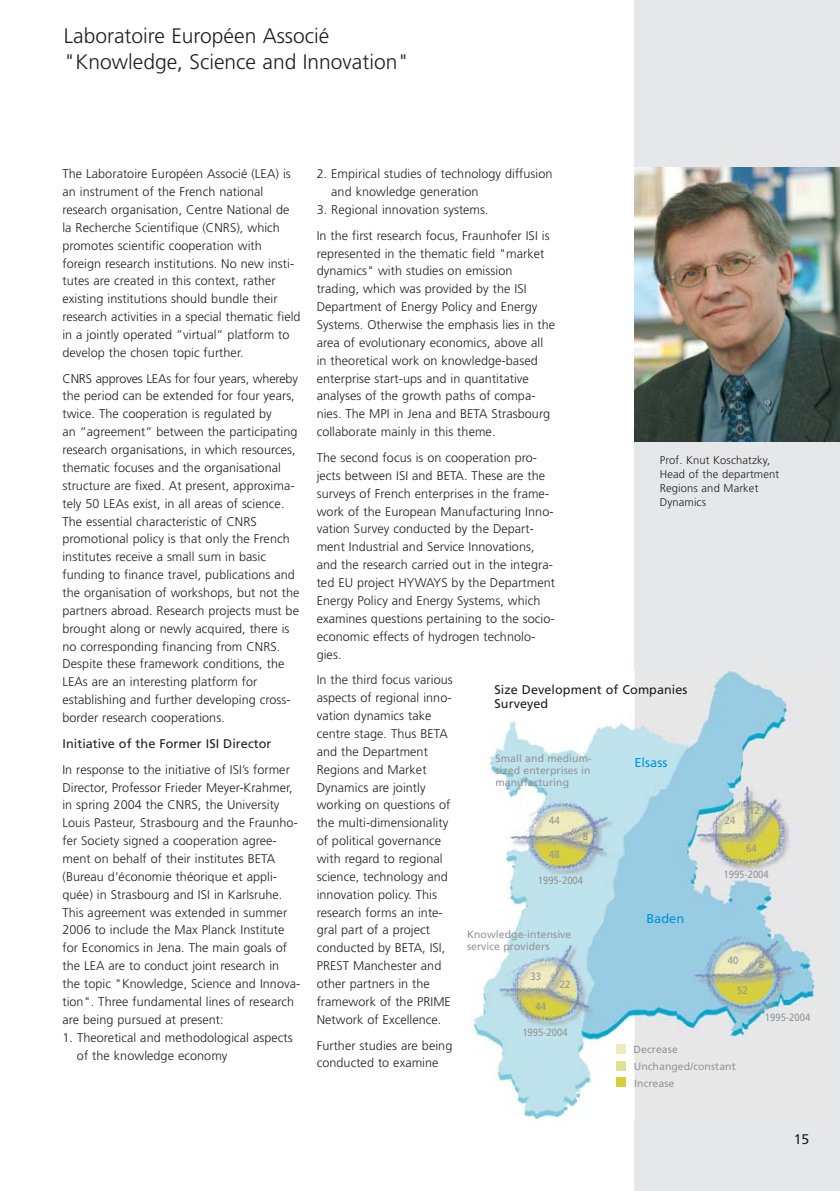
<style>
.page{position:relative;width:840px;height:1191px;background:#fff}
.page>*{position:absolute;margin:0;border:0;box-sizing:border-box;transform-origin:0 0}
.t1{font:300 21px/25.8px "Frutiger";color:#231f20}
.t2{font:14px "Frutiger";color:#231f20}
.t3{font:12.8px "Frutiger";color:#0095d9}
.t4{font:300 12.6px/17.8px "Frutiger";letter-spacing:.005em;color:#231f20}
.t5{font:12.6px/14px "Frutiger";letter-spacing:.005em;color:#231f20}
.t6{font:300 11.2px/13.8px "Frutiger";letter-spacing:.01em;color:#231f20}
.t7{font:10.6px "Frutiger";color:#939598;scale:.9 1}
.t8{font:10.4px/11.8px "Frutiger";letter-spacing:.005em;color:#939598}
</style>
<div class="page">
<div style="left:634px;top:0;width:205px;height:1191px;background:#e6e7e8"></div>
<img style="left:634px;top:168px;width:205px;height:273px">
<img style="left:472px;top:669px;width:343px;height:452px">
<div style="left:616px;top:1077px;width:10px;height:10px;background:#d7d03e"></div>
<div style="left:616px;top:1060px;width:10px;height:10px;background:#e3df94"></div>
<div style="left:616px;top:1044px;width:10px;height:10px;background:#eeecbd"></div>
<h1 class="t1" style="left:64px;top:24px;width:346px">Laboratoire Européen Associé "Knowledge, Science and Innovation"</h1>
<p class="t4" style="left:62px;top:166px;width:239px">The Laboratoire Européen Associé (LEA) is an instrument of the French national research organisation, Centre National de la Recherche Scientifique (CNRS), which promotes scientific cooperation with foreign research institutions. No new insti&shy;tutes are created in this context, rather existing institutions should bundle their research activities in a special thematic field in a jointly operated ”virtual” platform to develop the chosen topic further.</p>
<p class="t4" style="left:62px;top:370px;width:238px">CNRS approves LEAs for four years, whereby the period can be extended for four years, twice. The cooperation is regulated by<br>an “agreement” between the participating research organisations, in which resources, thematic focuses and the organisational structure are fixed. At present, approxima&shy;tely 50 LEAs exist, in all areas of science.<br>The essential characteristic of CNRS promotional policy is that only the French institutes receive a small sum in basic funding to finance travel, publications and the organisation of workshops, but not the partners abroad. Research projects must be brought along or newly acquired, there is no corresponding financing from CNRS.<br>Despite these framework conditions, the LEAs are an interesting platform for establishing and further developing cross&shy;border research cooperations.</p>
<p class="t5" style="left:62px;top:737px;width:210px">Initiative of the Former ISI Director</p>
<p class="t4" style="left:62px;top:761px;width:239px">In response to the initiative of ISI’s former Director, Professor Frieder Meyer-Krahmer, in spring 2004 the CNRS, the University Louis Pasteur, Strasbourg and the Fraunho&shy;fer Society signed a cooperation agree&shy;ment on behalf of their institutes BETA (Bureau d’économie théorique et appli&shy;quée) in Strasbourg and ISI in Karlsruhe.<br>This agreement was extended in summer 2006 to include the Max Planck Institute for Economics in Jena. The main goals of the LEA are to conduct joint research in<br>the topic "Knowledge, Science and Innova&shy;tion". Three fundamental lines of research are being pursued at present:</p>
<p class="t4" style="left:77px;top:1029px;width:217px;text-indent:-15px">1. Theoretical and methodological aspects of the knowledge economy</p>
<p class="t4" style="left:331px;top:166px;width:222px;text-indent:-15px">2. Empirical studies of technology diffusion and knowledge generation</p>
<p class="t4" style="left:316px;top:198px;width:234px;line-height:25.8px">3. Regional innovation systems.<br>In the first research focus, Fraunhofer ISI is</p>
<p class="t4" style="left:316px;top:245px;width:240px">represented in the thematic field "market dynamics" with studies on emission trading, which was provided by the ISI Department of Energy Policy and Energy Systems. Otherwise the emphasis lies in the area of evolutionary economics, above all in theoretical work on knowledge-based enterprise start-ups and in quantitative analyses of the growth paths of compa&shy;nies. The MPI in Jena and BETA Strasbourg collaborate mainly in this theme.</p>
<p class="t4" style="left:316px;top:450px;width:240px">The second focus is on cooperation pro&shy;jects between ISI and BETA. These are the surveys of French enterprises in the frame&shy;work of the European Manufacturing Inno&shy;vation Survey conducted by the Depart&shy;ment Industrial and Service Innovations, and the research carried out in the integra&shy;ted EU project HYWAYS by the Department Energy Policy and Energy Systems, which examines questions pertaining to the socio&shy;economic effects of hydrogen technolo&shy;gies.</p>
<p class="t4" style="left:316px;top:672px;width:137px">In the third focus various aspects of regional inno&shy;vation dynamics take centre stage. Thus BETA and the Department<br>Regions and Market<br>Dynamics are jointly working on questions of the multi-dimensionality of political governance with regard to regional science, technology and innovation policy. This research forms an inte&shy;gral part of a project conducted by BETA, ISI,<br>PREST Manchester and other partners in the framework of the PRIME<br>Network of Excellence.</p>
<p class="t4" style="left:316px;top:1037px;width:137px">Further studies are being conducted to examine</p>
<p class="t6" style="left:659px;top:454px;width:121px">Prof. Knut Koschatzky,<br>Head of the department<br>Regions and Market<br>Dynamics</p>
<p class="t5" style="left:494px;top:683px;width:194px">Size Development of Companies<br>Surveyed</p>
<p class="t8" style="left:495px;top:753px;width:98px;text-align:justify">Small and medium&shy;sized enterprises in manufacturing</p>
<p class="t7" style="left:549px;top:816px;width:13px">44</p>
<p class="t7" style="left:549px;top:849px;width:13px">48</p>
<p class="t3" style="left:634px;top:757px;width:34px">Elsass</p>
<p class="t7" style="left:748px;top:806px;width:13px">12</p>
<p class="t7" style="left:724px;top:816px;width:13px">24</p>
<p class="t7" style="left:582px;top:832px;width:7px">8</p>
<p class="t7" style="left:745px;top:844px;width:13px">64</p>
<p class="t7" style="left:723px;top:869px;width:52px">1995-2004</p>
<p class="t7" style="left:537px;top:876px;width:52px">1995-2004</p>
<p class="t3" style="left:646px;top:913px;width:39px">Baden</p>
<p class="t8" style="left:467px;top:929px;width:106px">Knowledge-intensive service providers</p>
<p class="t7" style="left:727px;top:955px;width:13px">40</p>
<p class="t7" style="left:736px;top:986px;width:13px">52</p>
<p class="t7" style="left:758px;top:960px;width:7px">8</p>
<p class="t7" style="left:530px;top:972px;width:13px">33</p>
<p class="t7" style="left:535px;top:1002px;width:13px">44</p>
<p class="t7" style="left:559px;top:980px;width:13px">22</p>
<p class="t7" style="left:764px;top:1012px;width:52px">1995-2004</p>
<p class="t7" style="left:522px;top:1028px;width:52px">1995-2004</p>
<p class="t8" style="left:633px;top:1041px;width:104px;line-height:17px">Decrease<br>Unchanged/constant<br>Increase</p>
<p class="t2" style="left:793px;top:1133px;width:17px">15</p>
</div>
